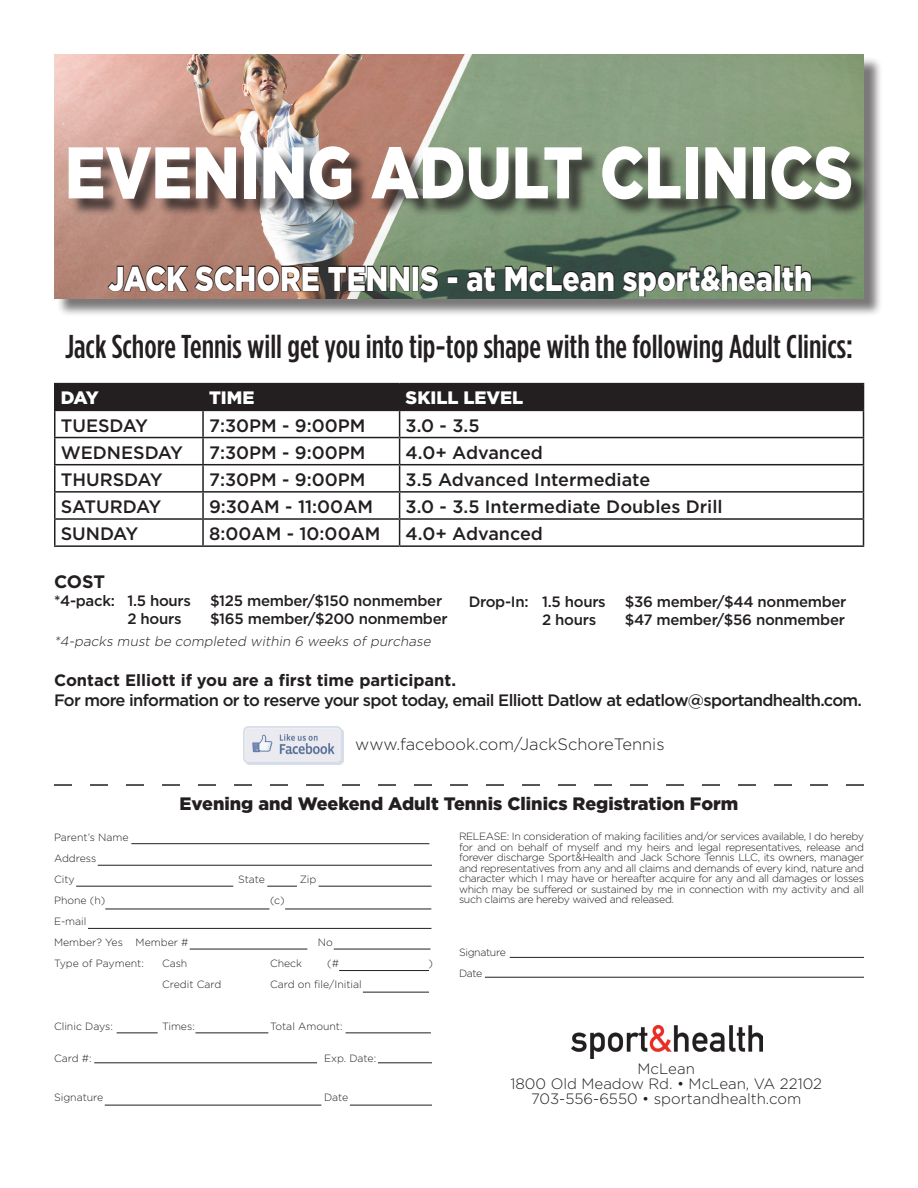
<style>
.page{position:relative;width:918px;height:1188px;background:#fff}
.page>*{position:absolute;margin:0;border:0;box-sizing:border-box;transform-origin:0 0}
.t1{font:900 72.9px "Gotham HTF";color:#fff;scale:.83 1}
.t2{font:900 34.35px "Gotham HTF";color:#fff;scale:.83 1}
.t3{font:500 condensed 33px "Gotham HTF";color:#231f20}
.t4{font:500 18px "Gotham HTF";color:#231f20}
.t5{font:900 18px "Gotham HTF";color:#231f20}
.t6{font:900 18px "Gotham HTF";color:#fff}
.t7{font:700 18px "Gotham HTF";color:#231f20}
.t8{font:500 16.5px "Gotham HTF";letter-spacing:-.04em;color:#231f20}
.t9{font:700 16.5px "Gotham HTF";color:#231f20}
.t10{font:300 16.5px "Gotham HTF";color:#231f20}
.t11{font:500 15px "Gotham HTF";letter-spacing:-.02em;color:#231f20}
.t12{font:300 15px "Gotham HTF";color:#231f20}
.t13{font:italic 300 13.5px "Gotham HTF";color:#231f20}
.t14{font:300 10.5px/10.5px "Gotham HTF";color:#231f20;text-align:justify}
.t15{font:300 10.5px "Gotham HTF";letter-spacing:-.03em;color:#231f20}
</style>
<div class="page">
<div style="left:55px;top:384px;width:148px;height:26px;background:#231f20"></div>
<hr style="left:54px;top:383px;width:149px;height:1px;background:#231f20">
<hr style="left:54px;top:384px;width:2px;height:26px;background:#231f20">
<hr style="left:203px;top:383px;width:197px;height:1px;background:#231f20">
<hr style="left:400px;top:383px;width:464px;height:1px;background:#231f20">
<hr style="left:54px;top:410px;width:149px;height:1px;background:#231f20">
<hr style="left:54px;top:411px;width:2px;height:26px;background:#231f20">
<hr style="left:202px;top:411px;width:2px;height:26px;background:#231f20">
<hr style="left:54px;top:437px;width:149px;height:1px;background:#231f20">
<hr style="left:54px;top:438px;width:2px;height:26px;background:#231f20">
<hr style="left:202px;top:438px;width:2px;height:26px;background:#231f20">
<hr style="left:54px;top:464px;width:149px;height:1px;background:#231f20">
<hr style="left:54px;top:465px;width:2px;height:26px;background:#231f20">
<hr style="left:202px;top:465px;width:2px;height:26px;background:#231f20">
<hr style="left:54px;top:491px;width:149px;height:2px;background:#231f20">
<hr style="left:54px;top:493px;width:2px;height:25px;background:#231f20">
<hr style="left:202px;top:493px;width:2px;height:25px;background:#231f20">
<hr style="left:54px;top:518px;width:149px;height:2px;background:#231f20">
<hr style="left:54px;top:520px;width:2px;height:25px;background:#231f20">
<hr style="left:202px;top:520px;width:2px;height:25px;background:#231f20">
<svg style="left:203px;top:384px;width:661px;height:161px"></svg>
<hr style="left:54px;top:545px;width:149px;height:2px;background:#231f20">
<hr style="left:203px;top:545px;width:197px;height:2px;background:#231f20">
<hr style="left:400px;top:545px;width:464px;height:2px;background:#231f20">
<img style="left:571px;top:1026px;width:192px;height:33px">
<div style="left:56px;top:56px;width:827px;height:261px;background:#231f20;opacity:.75"></div>
<img style="left:54px;top:54px;width:810px;height:244px">
<div style="left:71px;top:149px;width:799px;height:69px;background:#231f20;opacity:.75"></div>
<svg style="left:107px;top:264px;width:213px;height:29px;background:#896558"></svg>
<svg style="left:327px;top:265px;width:84px;height:27px;background:#555a4d"></svg>
<div style="left:412px;top:266px;width:7px;height:25px;border:2px solid #231f20"></div>
<svg style="left:419px;top:265px;width:21px;height:27px"></svg>
<div style="left:447px;top:276px;width:11px;height:7px;border:2px solid #231f20"></div>
<svg style="left:466px;top:266px;width:30px;height:26px"></svg>
<svg style="left:504px;top:265px;width:111px;height:27px;background:#34443c"></svg>
<svg style="left:621px;top:264px;width:152px;height:34px;background:#4f6350"></svg>
<div style="left:774px;top:265px;width:7px;height:26px;border:2px solid #231f20"></div>
<svg style="left:781px;top:264px;width:31px;height:28px"></svg>
<svg style="left:54px;top:784px;width:810px;height:2px"></svg>
<hr style="left:131px;top:843px;width:298px;height:1px;background:#231f20">
<hr style="left:510px;top:957px;width:354px;height:1px;background:#231f20">
<hr style="left:485px;top:977px;width:379px;height:1px;background:#231f20">
<hr style="left:98px;top:865px;width:334px;height:1px;background:#231f20">
<hr style="left:76px;top:886px;width:157px;height:1px;background:#231f20">
<hr style="left:105px;top:909px;width:164px;height:1px;background:#231f20">
<hr style="left:88px;top:928px;width:343px;height:1px;background:#231f20">
<hr style="left:190px;top:949px;width:117px;height:1px;background:#231f20">
<hr style="left:105px;top:1105px;width:216px;height:1px;background:#231f20">
<hr style="left:117px;top:1033px;width:41px;height:1px;background:#231f20">
<hr style="left:195px;top:1033px;width:73px;height:1px;background:#231f20">
<hr style="left:346px;top:1033px;width:85px;height:1px;background:#231f20">
<hr style="left:94px;top:1062px;width:223px;height:1px;background:#231f20">
<hr style="left:378px;top:1062px;width:54px;height:1px;background:#231f20">
<hr style="left:350px;top:1105px;width:82px;height:1px;background:#231f20">
<hr style="left:339px;top:970px;width:90px;height:1px;background:#231f20">
<hr style="left:363px;top:992px;width:66px;height:1px;background:#231f20">
<hr style="left:334px;top:949px;width:96px;height:1px;background:#231f20">
<hr style="left:285px;top:909px;width:146px;height:1px;background:#231f20">
<hr style="left:267px;top:886px;width:30px;height:1px;background:#231f20">
<hr style="left:319px;top:886px;width:113px;height:1px;background:#231f20">
<img style="left:243px;top:726px;width:101px;height:39px">
<p class="t1" style="left:65px;top:130px;width:951px">EVENING ADULT CLINICS</p>
<p class="t2" style="left:108px;top:259px;width:849px">JACK SCHORE TENNIS - at McLean sport&amp;health</p>
<p class="t3" style="left:65px;top:328px;width:789px">Jack Schore Tennis will get you into tip-top shape with the following Adult Clinics:</p>
<p class="t6" style="left:61px;top:388px;width:40px">DAY</p>
<p class="t6" style="left:209px;top:388px;width:47px">TIME</p>
<p class="t6" style="left:406px;top:388px;width:119px">SKILL LEVEL</p>
<p class="t4" style="left:61px;top:415px;width:89px">TUESDAY</p>
<p class="t4" style="left:209px;top:415px;width:158px">7:30PM - 9:00PM</p>
<p class="t4" style="left:406px;top:415px;width:75px">3.0 - 3.5</p>
<p class="t4" style="left:61px;top:442px;width:124px">WEDNESDAY</p>
<p class="t4" style="left:209px;top:442px;width:158px">7:30PM - 9:00PM</p>
<p class="t4" style="left:406px;top:442px;width:139px">4.0+ Advanced</p>
<p class="t4" style="left:61px;top:469px;width:103px">THURSDAY</p>
<p class="t4" style="left:209px;top:469px;width:158px">7:30PM - 9:00PM</p>
<p class="t4" style="left:406px;top:469px;width:246px">3.5 Advanced Intermediate</p>
<p class="t4" style="left:61px;top:496px;width:102px">SATURDAY</p>
<p class="t4" style="left:209px;top:496px;width:166px">9:30AM - 11:00AM</p>
<p class="t4" style="left:406px;top:496px;width:319px">3.0 - 3.5 Intermediate Doubles Drill</p>
<p class="t4" style="left:61px;top:524px;width:79px">SUNDAY</p>
<p class="t4" style="left:209px;top:524px;width:173px">8:00AM - 10:00AM</p>
<p class="t4" style="left:406px;top:524px;width:139px">4.0+ Advanced</p>
<p class="t7" style="left:54px;top:572px;width:53px">COST</p>
<p class="t11" style="left:54px;top:593px;width:139px">*4-pack: 1.5 hours</p>
<p class="t11" style="left:210px;top:593px;width:234px">$125 member/$150 nonmember</p>
<p class="t11" style="left:128px;top:611px;width:56px">2 hours</p>
<p class="t11" style="left:210px;top:611px;width:239px">$165 member/$200 nonmember</p>
<p class="t11" style="left:469px;top:593px;width:139px">Drop-In: 1.5 hours</p>
<p class="t11" style="left:625px;top:593px;width:223px">$36 member/$44 nonmember</p>
<p class="t11" style="left:542px;top:611px;width:56px">2 hours</p>
<p class="t11" style="left:625px;top:611px;width:222px">$47 member/$56 nonmember</p>
<p class="t13" style="left:54px;top:634px;width:381px">*4-packs must be completed within 6 weeks of purchase</p>
<p class="t9" style="left:54px;top:670px;width:404px">Contact Elliott if you are a first time participant.</p>
<p class="t8" style="left:54px;top:690px;width:810px">For more information or to reserve your spot today, email Elliott Datlow at edatlow@sportandhealth.com.</p>
<p class="t10" style="left:355px;top:736px;width:311px">www.facebook.com/JackSchoreTennis</p>
<p class="t5" style="left:180px;top:793px;width:560px">Evening and Weekend Adult Tennis Clinics Registration Form</p>
<p class="t14" style="left:54px;top:832px;width:76px">Parent’s Name</p>
<p class="t14" style="left:54px;top:853px;width:44px">Address</p>
<p class="t14" style="left:54px;top:874px;width:22px">City</p>
<p class="t14" style="left:238px;top:874px;width:29px">State</p>
<p class="t14" style="left:300px;top:874px;width:18px">Zip</p>
<p class="t14" style="left:54px;top:895px;width:53px">Phone (h)</p>
<p class="t14" style="left:270px;top:895px;width:16px">(c)</p>
<p class="t14" style="left:54px;top:916px;width:34px">E-mail</p>
<p class="t14" style="left:54px;top:937px;width:136px">Member? Yes Member #</p>
<p class="t14" style="left:318px;top:937px;width:17px">No</p>
<p class="t14" style="left:54px;top:958px;width:91px">Type of Payment:</p>
<p class="t14" style="left:162px;top:958px;width:27px">Cash</p>
<p class="t14" style="left:270px;top:958px;width:34px">Check</p>
<p class="t14" style="left:327px;top:958px;width:13px">(#</p>
<p class="t14" style="left:428px;top:958px;width:6px">)</p>
<p class="t14" style="left:162px;top:979px;width:61px">Credit Card</p>
<p class="t14" style="left:270px;top:979px;width:93px">Card on file/Initial</p>
<p class="t14" style="left:54px;top:1021px;width:60px">Clinic Days:</p>
<p class="t14" style="left:162px;top:1021px;width:34px">Times:</p>
<p class="t14" style="left:270px;top:1021px;width:74px">Total Amount:</p>
<p class="t14" style="left:54px;top:1053px;width:39px">Card #:</p>
<p class="t14" style="left:324px;top:1053px;width:54px">Exp. Date:</p>
<p class="t14" style="left:54px;top:1092px;width:51px">Signature</p>
<p class="t14" style="left:324px;top:1092px;width:26px">Date</p>
<p class="t14" style="left:459px;top:831px;width:407px">RELEASE: In consideration of making facilities and/or services available, I do hereby for and on behalf of myself and my heirs and legal representatives, release and forever discharge Sport&amp;Health and Jack Schore Tennis LLC, its owners, manager and representatives from any and all claims and demands of every kind, nature and character which I may have or hereafter acquire for any and all damages or losses which may be suffered or sustained by me in connection with my activity and all such claims are hereby waived and released.</p>
<p class="t15" style="left:459px;top:946px;width:48px">Signature</p>
<p class="t14" style="left:459px;top:968px;width:25px">Date</p>
<p class="t12" style="left:638px;top:1060px;width:59px">McLean</p>
<p class="t12" style="left:510px;top:1075px;width:313px">1800 Old Meadow Rd. • McLean, VA 22102</p>
<p class="t12" style="left:531px;top:1090px;width:272px">703-556-6550 • sportandhealth.com</p>
</div>
